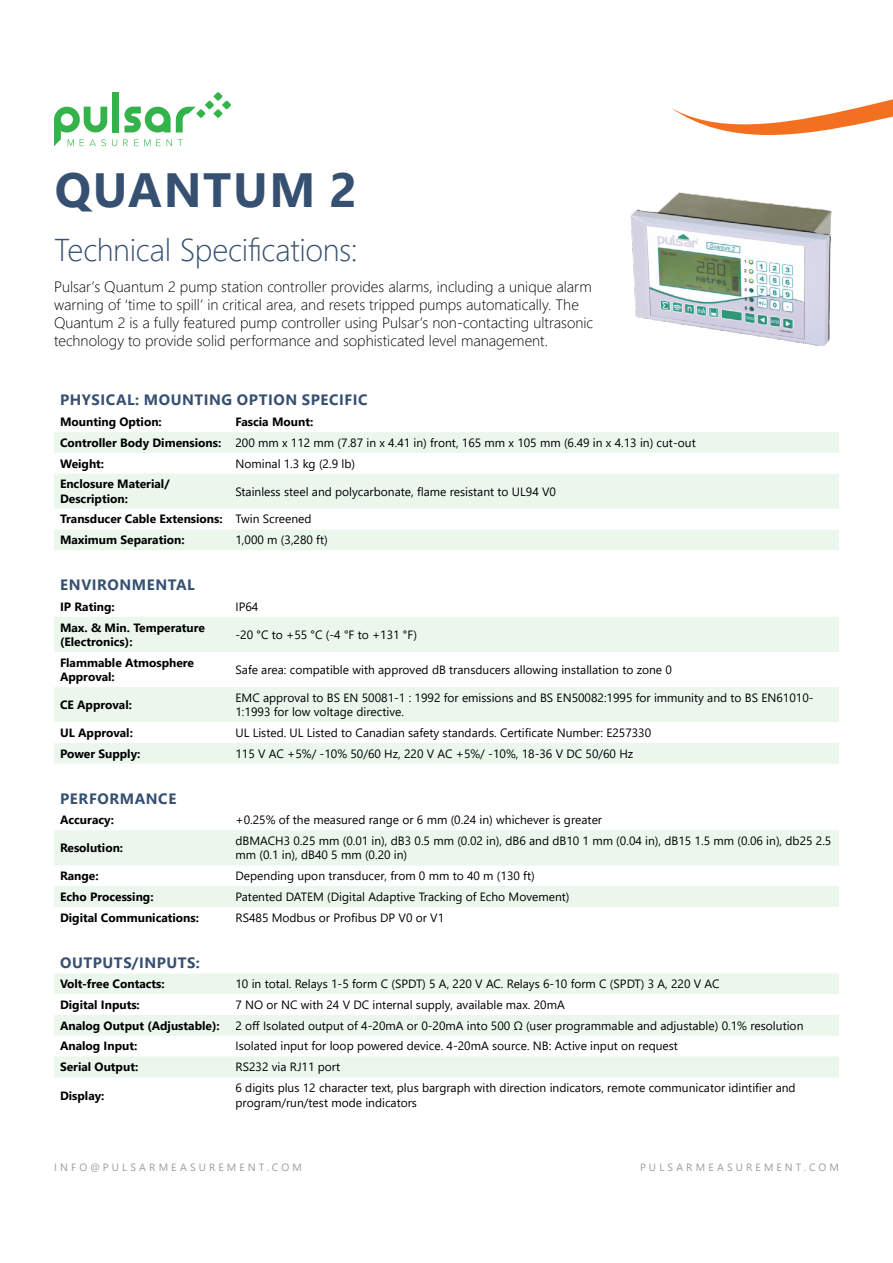
<style>
.page{position:relative;width:893px;height:1263px;background:#fff}
.page>*{position:absolute;margin:0;border:0;box-sizing:border-box;transform-origin:0 0}
.t1{font:700 48px "Segoe UI";letter-spacing:.035em;color:#365072}
.t2{font:300 31.5px "Segoe UI";letter-spacing:-.01em;color:#365072}
.t3{font:300 15px/18px "Segoe UI";color:#000}
.t4{font:700 15px "Segoe UI";letter-spacing:.035em;color:#365072}
.t5{font:12px/14.4px "Segoe UI";color:#000}
.t6{font:700 12px/14.4px "Segoe UI";color:#000}
.t7{font:10.5px "Segoe UI";letter-spacing:.3em;color:#999ca0}
.s1{font-weight:700}
.s2{font-weight:400}
</style>
<div class="page">
<svg style="left:671px;top:99px;width:222px;height:36px"></svg>
<div style="left:112px;top:92px;width:7px;height:40px;background:#33b34a"></div>
<svg style="left:125px;top:92px;width:106px;height:41px"></svg>
<svg style="left:54px;top:107px;width:63px;height:39px"></svg>
<svg style="left:123px;top:139px;width:5px;height:7px"></svg>
<svg style="left:134px;top:139px;width:26px;height:7px"></svg>
<svg style="left:167px;top:139px;width:5px;height:7px"></svg>
<svg style="left:178px;top:139px;width:5px;height:7px"></svg>
<img style="left:630px;top:192px;width:202px;height:155px">
<svg style="left:54px;top:432px;width:785px;height:645px"></svg>
<h1 class="t1" style="left:55px;top:145px;width:304px">QUANTUM 2</h1>
<h2 class="t2" style="left:54px;top:220px;width:305px">Technical Specifications:</h2>
<p class="t3" style="left:54px;top:277px;width:541px">Pulsar’s Quantum 2 pump station controller provides alarms, including a unique alarm warning of ‘time to spill’ in critical area, and resets tripped pumps automatically. The Quantum 2 is a fully featured pump controller using Pulsar’s non-contacting ultrasonic technology to provide solid performance and sophisticated level management.</p>
<p class="t4" style="left:60px;top:386px;width:309px">PHYSICAL: MOUNTING OPTION SPECIFIC</p>
<p class="t6" style="left:60px;top:414px;width:103px">Mounting Option:</p>
<p class="t5" style="left:60px;top:410px;width:637px;line-height:20.7px;text-indent:176px"><span class="s1">Fascia Mount:<br>Controller Body Dimensions:</span> 200 mm x 112 mm (7.87 in x 4.41 in) front, 165 mm x 105 mm (6.49 in x 4.13 in) cut-out<br><span class="s1">Weight:</span></p>
<p class="t5" style="left:236px;top:455px;width:121px">Nominal 1.3 kg (2.9 lb)</p>
<p class="t6" style="left:60px;top:476px;width:111px">Enclosure Material/<br>Description:</p>
<p class="t5" style="left:236px;top:483px;width:322px">Stainless steel and polycarbonate, flame resistant to UL94 V0</p>
<p class="t6" style="left:60px;top:508px;width:253px;line-height:20.7px">Transducer Cable Extensions: <span class="s2">Twin Screened<br></span>Maximum Separation:</p>
<p class="t5" style="left:236px;top:532px;width:94px">1,000 m (3,280 ft)</p>
<p class="t4" style="left:60px;top:571px;width:136px">ENVIRONMENTAL</p>
<p class="t6" style="left:60px;top:598px;width:56px">IP Rating:</p>
<p class="t5" style="left:236px;top:598px;width:24px">IP64</p>
<p class="t6" style="left:60px;top:619px;width:147px">Max. &amp; Min. Temperature (Electronics):</p>
<p class="t5" style="left:236px;top:626px;width:183px">-20 °C to +55 °C (-4 °F to +131 °F)</p>
<p class="t6" style="left:60px;top:654px;width:136px">Flammable Atmosphere<br>Approval:</p>
<p class="t5" style="left:236px;top:661px;width:438px">Safe area: compatible with approved dB transducers allowing installation to zone 0</p>
<p class="t6" style="left:60px;top:697px;width:74px">CE Approval:</p>
<p class="t5" style="left:236px;top:689px;width:580px">EMC approval to BS EN 50081-1 : 1992 for emissions and BS EN50082:1995 for immunity and to BS EN61010-<br>1:1993 for low voltage directive.</p>
<p class="t6" style="left:60px;top:724px;width:74px">UL Approval:</p>
<p class="t5" style="left:236px;top:724px;width:417px">UL Listed. UL Listed to Canadian safety standards. Certificate Number: E257330</p>
<p class="t6" style="left:60px;top:745px;width:82px">Power Supply:</p>
<p class="t5" style="left:236px;top:745px;width:399px">115 V AC +5%/ -10% 50/60 Hz, 220 V AC +5%/ -10%, 18-36 V DC 50/60 Hz</p>
<p class="t4" style="left:60px;top:784px;width:118px">PERFORMANCE</p>
<p class="t6" style="left:60px;top:812px;width:55px">Accuracy:</p>
<p class="t5" style="left:236px;top:812px;width:368px">+0.25% of the measured range or 6 mm (0.24 in) whichever is greater</p>
<p class="t6" style="left:60px;top:840px;width:65px">Resolution:</p>
<p class="t5" style="left:236px;top:832px;width:597px">dBMACH3 0.25 mm (0.01 in), dB3 0.5 mm (0.02 in), dB6 and dB10 1 mm (0.04 in), dB15 1.5 mm (0.06 in), db25 2.5 mm (0.1 in), dB40 5 mm (0.20 in)</p>
<p class="t6" style="left:60px;top:868px;width:40px">Range:</p>
<p class="t5" style="left:236px;top:868px;width:301px">Depending upon transducer, from 0 mm to 40 m (130 ft)</p>
<p class="t6" style="left:60px;top:888px;width:95px">Echo Processing:</p>
<p class="t5" style="left:236px;top:888px;width:336px">Patented DATEM (Digital Adaptive Tracking of Echo Movement)</p>
<p class="t6" style="left:60px;top:909px;width:141px">Digital Communications:</p>
<p class="t5" style="left:236px;top:909px;width:210px">RS485 Modbus or Profibus DP V0 or V1</p>
<p class="t4" style="left:60px;top:948px;width:141px">OUTPUTS/INPUTS:</p>
<p class="t6" style="left:60px;top:976px;width:106px">Volt-free Contacts:</p>
<p class="t5" style="left:236px;top:976px;width:485px">10 in total. Relays 1-5 form C (SPDT) 5 A, 220 V AC. Relays 6-10 form C (SPDT) 3 A, 220 V AC</p>
<p class="t6" style="left:60px;top:996px;width:81px">Digital Inputs:</p>
<p class="t5" style="left:236px;top:996px;width:331px">7 NO or NC with 24 V DC internal supply, available max. 20mA</p>
<p class="t6" style="left:60px;top:1017px;width:161px">Analog Output (Adjustable):</p>
<p class="t5" style="left:236px;top:1017px;width:569px">2 off Isolated output of 4-20mA or 0-20mA into 500 Ω (user programmable and adjustable) 0.1% resolution</p>
<p class="t6" style="left:60px;top:1038px;width:79px">Analog Input:</p>
<p class="t5" style="left:236px;top:1038px;width:444px">Isolated input for loop powered device. 4-20mA source. NB: Active input on request</p>
<p class="t6" style="left:60px;top:1059px;width:80px">Serial Output:</p>
<p class="t5" style="left:236px;top:1059px;width:106px">RS232 via RJ11 port</p>
<p class="t6" style="left:60px;top:1087px;width:46px">Display:</p>
<p class="t5" style="left:236px;top:1080px;width:562px">6 digits plus 12 character text, plus bargraph with direction indicators, remote communicator idintifier and program/run/test mode indicators</p>
<p class="t7" style="left:54px;top:1157px;width:249px">INFO@PULSARMEASUREMENT.COM</p>
<p class="t7" style="left:640px;top:1157px;width:200px">PULSARMEASUREMENT.COM</p>
</div>
